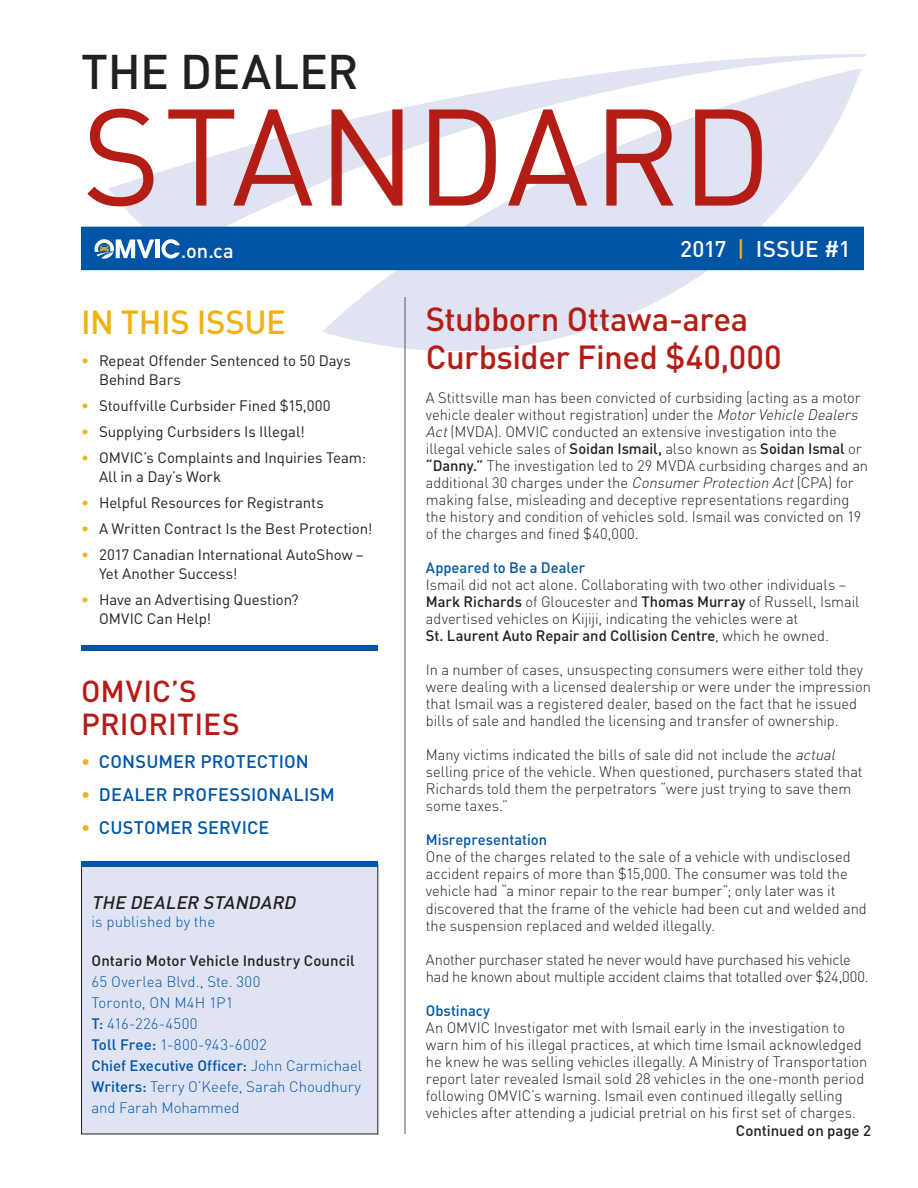
<style>
.page{position:relative;width:918px;height:1188px;background:#fff}
.page>*{position:absolute;margin:0;border:0;box-sizing:border-box;transform-origin:0 0}
.Lise_Red_main_head{font:135px "DIN Pro";letter-spacing:.005em;color:#b41d15}
.Lise_Red_main_head-2{font:500 48px "DIN Pro";letter-spacing:-.005em;color:#231f20}
.t1{font:500 33px/37.5px "DIN Pro";letter-spacing:-.015em;color:#b41d15}
.t2{font:500 33px "DIN Pro";letter-spacing:-.015em;color:#efb211}
.Lise_Red_main_head-3{font:500 30px/33px "DIN Pro";letter-spacing:.005em;color:#b41d15}
.t3{font:500 22.5px "DIN Pro";letter-spacing:.005em;color:#fff}
.t4{font:500 20.1px "DIN Pro";color:#fff}
.t5{font:500 18px "DIN Pro";letter-spacing:.01em;color:#0155a5}
.t6{font:italic 500 18px "DIN Pro";color:#231f20}
.t7{font:300 15px/17.1px "DIN Pro";letter-spacing:-.005em;color:#231f20}
.t8{font:15px/19.2px "DIN Pro";letter-spacing:-.005em;color:#231f20}
.t9{font:300 15px/21px "DIN Pro";letter-spacing:.005em;color:#0155a5}
.t10{font:500 15px "DIN Pro";letter-spacing:-.005em;color:#0155a5}
.t11{font:500 15px "DIN Pro";letter-spacing:.005em;color:#231f20}
.t12{font:300 15px "DIN Pro";letter-spacing:.03em;color:#0155a5}
.t13{font:300 15px "DIN Pro";letter-spacing:.025em;color:#0155a5}
.s1{color:#efb211}
.s2{font-weight:500}
.s3{font-weight:300}
.s4{font-style:italic}
</style>
<div class="page">
<svg style="left:322px;top:270px;width:539px;height:81px"></svg>
<svg style="left:108px;top:54px;width:758px;height:173px"></svg>
<div style="left:81px;top:227px;width:783px;height:43px;background:#0155a5"></div>
<svg style="left:161px;top:239px;width:19px;height:20px"></svg>
<hr style="left:156px;top:239px;width:4px;height:19px;background:#fff">
<svg style="left:95px;top:239px;width:59px;height:20px"></svg>
<div style="left:82px;top:864px;width:296px;height:270px;background:#e0e4f2"></div>
<div style="left:81px;top:864px;width:297px;height:270px;border:1px solid #231f20"></div>
<hr style="left:405px;top:297px;width:1px;height:837px;background:#57585a">
<div style="left:81px;top:861px;width:297px;height:6px;background:#0155a5"></div>
<div style="left:81px;top:645px;width:297px;height:6px;background:#0155a5"></div>
<p class="Lise_Red_main_head-2" style="left:81px;top:39px;width:279px">THE DEALER</p>
<p class="Lise_Red_main_head" style="left:82px;top:65px;width:692px">STANDARD</p>
<p class="t4" style="left:181px;top:237px;width:54px">.on.ca</p>
<p class="t3" style="left:680px;top:234px;width:172px">2017 <span class="s1">|</span> ISSUE #1</p>
<p class="t2" style="left:81px;top:299px;width:206px">IN THIS ISSUE</p>
<p class="t8" style="left:99px;top:351px;width:253px;text-indent:-18px"><span class="s1">•</span> Repeat Offender Sentenced to 50 Days<br>Behind Bars</p>
<p class="t8" style="left:81px;top:396px;width:251px"><span class="s1">•</span> Stouffville Curbsider Fined $15,000</p>
<p class="t8" style="left:81px;top:421px;width:226px"><span class="s1">•</span> Supplying Curbsiders Is Illegal!</p>
<p class="t8" style="left:99px;top:447px;width:269px;text-indent:-18px"><span class="s1">•</span> OMVIC’s Complaints and Inquiries Team:<br>All in a Day’s Work</p>
<p class="t8" style="left:81px;top:492px;width:244px"><span class="s1">•</span> Helpful Resources for Registrants</p>
<p class="t8" style="left:81px;top:518px;width:293px"><span class="s1">•</span> A Written Contract Is the Best Protection!</p>
<p class="t8" style="left:99px;top:544px;width:266px;text-indent:-18px"><span class="s1">•</span> 2017 Canadian International AutoShow –<br>Yet Another Success!</p>
<p class="t8" style="left:99px;top:589px;width:201px;text-indent:-18px"><span class="s1">•</span> Have an Advertising Question?<br>OMVIC Can Help!</p>
<p class="Lise_Red_main_head-3" style="left:81px;top:674px;width:160px">OMVIC’S<br>PRIORITIES</p>
<p class="t5" style="left:81px;top:750px;width:229px"><span class="s1">•</span> CONSUMER PROTECTION</p>
<p class="t5" style="left:81px;top:783px;width:255px"><span class="s1">•</span> DEALER PROFESSIONALISM</p>
<p class="t5" style="left:81px;top:816px;width:190px"><span class="s1">•</span> CUSTOMER SERVICE</p>
<p class="t6" style="left:92px;top:890px;width:210px">THE DEALER STANDARD</p>
<p class="t9" style="left:92px;top:910px;width:125px">is published by the</p>
<p class="t11" style="left:92px;top:950px;width:265px">Ontario Motor Vehicle Industry Council</p>
<p class="t9" style="left:92px;top:970px;width:171px">65 Overlea Blvd., Ste. 300</p>
<p class="t9" style="left:92px;top:991px;width:143px">Toronto, ON M4H 1P1</p>
<p class="t13" style="left:92px;top:1013px;width:108px"><span class="s2">T:</span> 416-226-4500</p>
<p class="t12" style="left:92px;top:1034px;width:177px"><span class="s2">Toll Free:</span> 1-800-943-6002</p>
<p class="t10" style="left:92px;top:1055px;width:272px">Chief Executive Officer: <span class="s3">John Carmichael</span></p>
<p class="t9" style="left:92px;top:1075px;width:271px"><span class="s2">Writers:</span> Terry O’Keefe, Sarah Choudhury and Farah Mohammed</p>
<p class="t1" style="left:426px;top:299px;width:357px">Stubborn Ottawa-area<br>Curbsider Fined $40,000</p>
<p class="t7" style="left:426px;top:388px;width:444px">A Stittsville man has been convicted of curbsiding (acting as a motor vehicle dealer without registration) under the <span class="s4">MotorVehicle Dealers Act</span>(MVDA). OMVIC conducted an extensive investigation into the illegal vehicle sales of <span class="s2">Soidan Ismail,</span> also known as <span class="s2">Soidan Ismal</span> or <span class="s2">“Danny.”</span> The investigation led to 29 MVDA curbsiding charges and an additional 30 charges under the <span class="s4">ConsumerProtection Act</span>(CPA) for making false, misleading and deceptive representations regarding the history and condition of vehicles sold. Ismail was convicted on 19 of the charges and fined $40,000.</p>
<p class="t10" style="left:426px;top:557px;width:161px">Appeared to Be a Dealer</p>
<p class="t7" style="left:426px;top:575px;width:435px">Ismail did not act alone. Collaborating with two other individuals – <span class="s2">Mark Richards</span> of Gloucester and <span class="s2">Thomas Murray</span> of Russell, Ismail advertised vehicles on Kijiji, indicating the vehicles were at<br><span class="s2">St. Laurent Auto Repair and Collision Centre</span>, which he owned.</p>
<p class="t7" style="left:426px;top:661px;width:446px">In a number of cases, unsuspecting consumers were either told they were dealing with a licensed dealership or were under the impression that Ismail was a registered dealer, based on the fact that he issued bills of sale and handled the licensing and transfer of ownership.</p>
<p class="t7" style="left:426px;top:746px;width:438px">Many victims indicated the bills of sale did not include the <span class="s4">actual </span>selling price of the vehicle. When questioned, purchasers stated that Richards told them the perpetrators “were just trying to save them some taxes.”</p>
<p class="t10" style="left:426px;top:830px;width:123px">Misrepresentation</p>
<p class="t7" style="left:426px;top:848px;width:442px">One of the charges related to the sale of a vehicle with undisclosed accident repairs of more than $15,000. The consumer was told the vehicle had “a minor repair to the rear bumper”; only later was it discovered that the frame of the vehicle had been cut and welded and the suspension replaced and welded illegally.</p>
<p class="t7" style="left:426px;top:950px;width:444px">Another purchaser stated he never would have purchased his vehicle had he known about multiple accident claims that totalled over $24,000.</p>
<p class="t10" style="left:426px;top:1000px;width:66px">Obstinacy</p>
<p class="t7" style="left:426px;top:1018px;width:443px">An OMVIC Investigator met with Ismail early in the investigation to warn him of his illegal practices, at which time Ismail acknowledged he knew he was selling vehicles illegally. A Ministry of Transportation report later revealed Ismail sold 28 vehicles in the one-month period following OMVIC’s warning. Ismail even continued illegally selling vehicles after attending a judicial pretrial on his first set of charges.</p>
<p class="t11" style="left:736px;top:1120px;width:137px">Continued on page 2</p>
</div>
